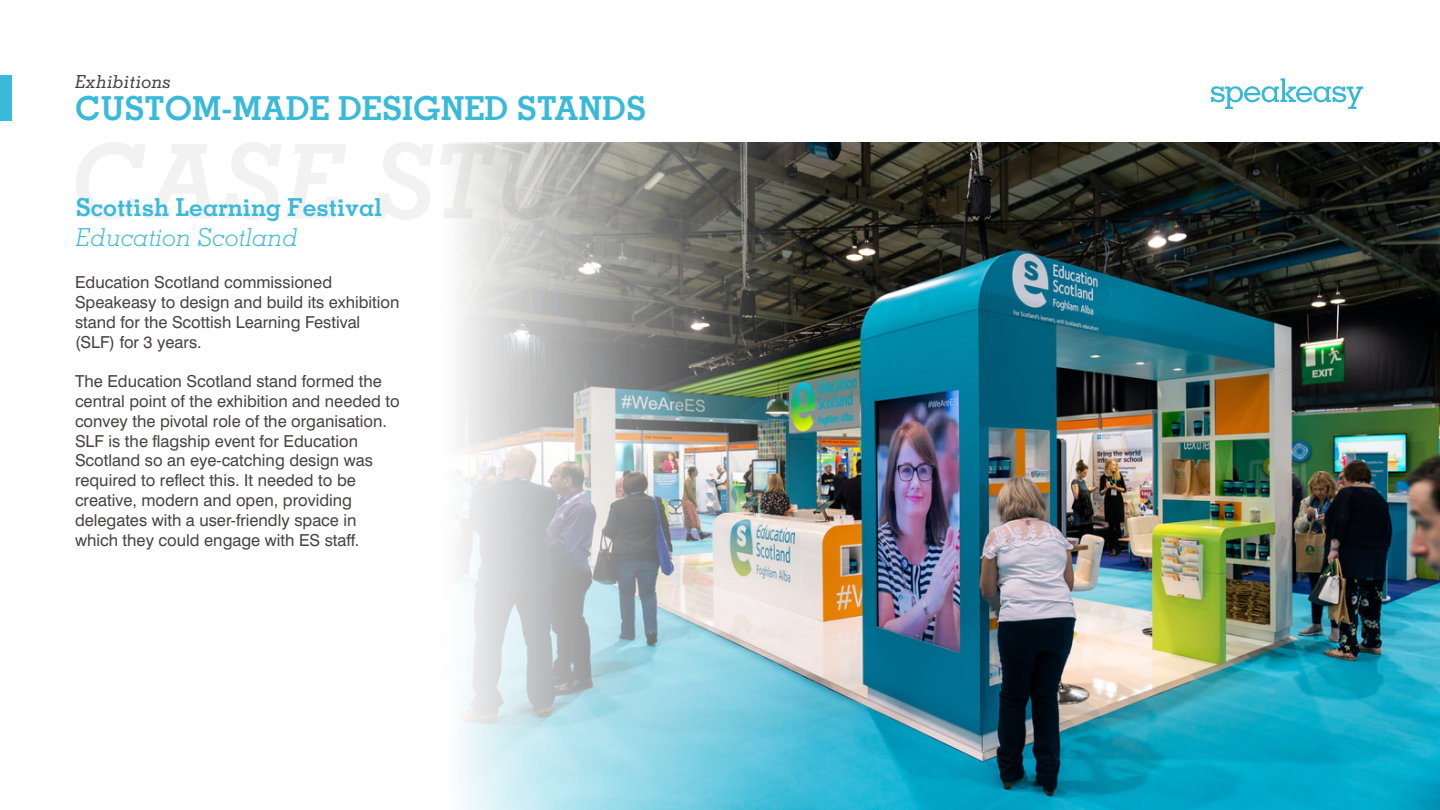
<style>
.page{position:relative;width:1440px;height:810px;background:#fff}
.page>*{position:absolute;margin:0;border:0;box-sizing:border-box;transform-origin:0 0}
.t1{font:700 33px "Memphis LT Std";color:#3abad9}
.t2{font:700 24.75px "Memphis LT Std";color:#3abad9}
.t3{font:italic 300 24.75px "Memphis LT Std";color:#3abad9}
.t4{font:italic 500 18px "Memphis LT Std";color:#484341}
.t5{font:16.5px/19.8px "Swiss 721 BT";color:#484341}
</style>
<div class="page">
<svg style="left:1211px;top:78px;width:152px;height:31px"></svg>
<svg style="left:76px;top:142px;width:357px;height:78px"></svg>
<img style="left:441px;top:142px;width:999px;height:668px">
<div style="left:0;top:75px;width:11px;height:46px;background:#3abad9"></div>
<p class="t4" style="left:75px;top:71px;width:97px">Exhibitions</p>
<h1 class="t1" style="left:75px;top:88px;width:573px">CUSTOM-MADE DESIGNED STANDS</h1>
<h2 class="t2" style="left:76px;top:192px;width:308px">Scottish Learning Festival</h2>
<h2 class="t3" style="left:76px;top:222px;width:224px">Education Scotland</h2>
<p class="t5" style="left:75px;top:272px;width:326px">Education Scotland commissioned Speakeasy to design and build its exhibition stand for the Scottish Learning Festival (SLF) for 3 years.</p>
<p class="t5" style="left:75px;top:371px;width:326px">The Education Scotland stand formed the central point of the exhibition and needed to convey the pivotal role of the organisation.<br>SLF is the flagship event for Education Scotland so an eye-catching design was required to reflect this. It needed to be creative, modern and open, providing delegates with a user-friendly space in which they could engage with ES staff.</p>
</div>
